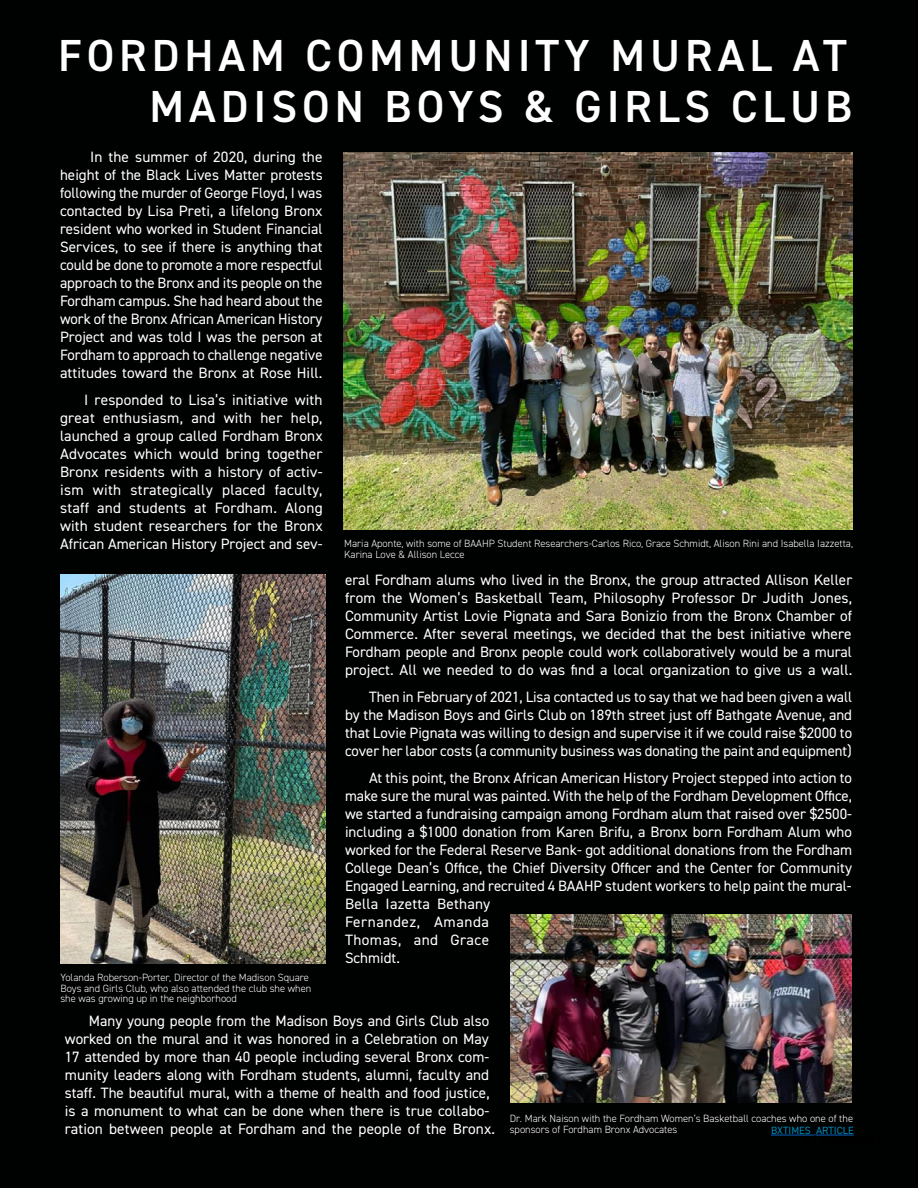
<style>
.page{position:relative;width:918px;height:1188px;background:#000101}
.page>*{position:absolute;margin:0;border:0;box-sizing:border-box;transform-origin:0 0}
.t1{font:600 45px/51.8px "DIN2014";letter-spacing:.11em;color:#fff;text-align:right}
.t2{font:15px/18px "DIN2014";color:#fff;text-align:justify}
.t3{font:300 10.5px/10.5px "DIN2014";color:#fff}
.t4{font:10.5px "DIN2014";color:#0089b7}
</style>
<div class="page">
<img style="left:60px;top:575px;width:265px;height:388px">
<img style="left:510px;top:915px;width:342px;height:188px">
<img style="left:344px;top:152px;width:509px;height:377px">
<hr style="left:771px;top:1135px;width:83px;height:1px;background:#0563c1">
<h1 class="t1" style="left:58px;top:28px;width:796px">FORDHAM COMMUNITY MURAL AT<br>MADISON BOYS &amp; GIRLS CLUB</h1>
<p class="t2" style="left:60px;top:148px;width:264px;text-indent:30px">In the summer of 2020, during the height of the Black Lives Matter protests following the murder of George Floyd, I was contacted by Lisa Preti, a lifelong Bronx resident who worked in Student Financial Services, to see if there is anything that could be done to promote a more respectful approach to the Bronx and its people on the Fordham campus. She had heard about the work of the Bronx African American History Project and was told I was the person at Fordham to approach to challenge negative attitudes toward the Bronx at Rose Hill.</p>
<p class="t2" style="left:60px;top:391px;width:264px;text-indent:24px">I responded to Lisa’s initiative with great enthusiasm, and with her help, launched a group called Fordham Bronx Advocates which would bring together Bronx residents with a history of activ&shy;ism with strategically placed faculty, staff and students at Fordham. Along with student researchers for the Bronx African American History Project and sev-</p>
<p class="t2" style="left:345px;top:571px;width:509px">eral Fordham alums who lived in the Bronx, the group attracted Allison Keller from the Women’s Basketball Team, Philosophy Professor Dr Judith Jones, Community Artist Lovie Pignata and Sara Bonizio from the Bronx Chamber of Commerce. After several meetings, we decided that the best initiative where Fordham people and Bronx people could work collaboratively would be a mural project. All we needed to do was find a local organization to give us a wall.</p>
<p class="t2" style="left:345px;top:688px;width:509px;text-indent:24px">Then in February of 2021, Lisa contacted us to say that we had been given a wall by the Madison Boys and Girls Club on 189th street just off Bathgate Avenue, and that Lovie Pignata was willing to design and supervise it if we could raise $2000 to cover her labor costs (a community business was donating the paint and equipment)</p>
<p class="t2" style="left:345px;top:769px;width:509px;text-align:left;text-indent:24px">At this point, the Bronx African American History Project stepped into action to make sure the mural was painted. With the help of the Fordham Development Office, we started a fundraising campaign among Fordham alum that raised over $2500- including a $1000 donation from Karen Brifu, a Bronx born Fordham Alum who worked for the Federal Reserve Bank- got additional donations from the Fordham College Dean’s Office, the Chief Diversity Officer and the Center for Community Engaged Learning, and recruited 4 BAAHP student workers to help paint the mural-Bella Iazetta Bethany<br>Fernandez, Amanda<br>Thomas, and Grace<br>Schmidt.</p>
<p class="t3" style="left:344px;top:538px;width:510px">Maria Aponte, with some of BAAHP Student Researchers-Carlos Rico, Grace Schmidt, Alison Rini and Isabella Iazzetta,<br>Karina Love &amp; Allison Lecce</p>
<p class="t3" style="left:60px;top:972px;width:252px">Yolanda Roberson-Porter, Director of the Madison Square<br>Boys and Girls Club, who also attended the club she when she was growing up in the neighborhood</p>
<p class="t2" style="left:65px;top:1012px;width:432px;text-align:left;text-indent:24px">Many young people from the Madison Boys and Girls Club also worked on the mural and it was honored in a Celebration on May 17 attended by more than 40 people including several Bronx com&shy;munity leaders along with Fordham students, alumni, faculty and staff. The beautiful mural, with a theme of health and food justice, is a monument to what can be done when there is true collabo&shy;ration between people at Fordham and the people of the Bronx.</p>
<p class="t3" style="left:510px;top:1113px;width:345px">Dr. Mark Naison with the Fordham Women’s Basketball coaches who one of the sponsors of Fordham Bronx Advocates</p>
<p class="t4" style="left:771px;top:1124px;width:84px">BXTIMES ARTICLE</p>
</div>
